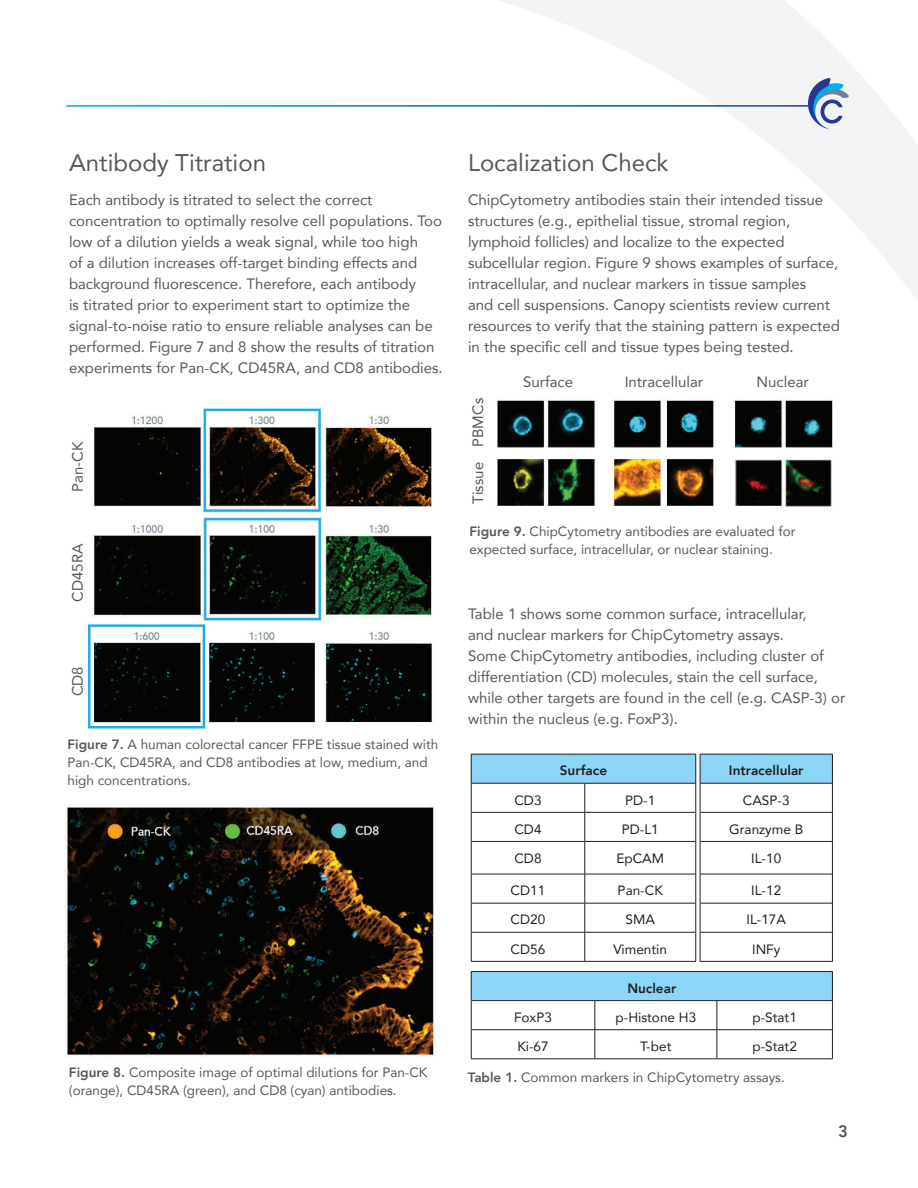
<style>
.page{position:relative;width:918px;height:1188px;background:#fff}
.page>*{position:absolute;margin:0;border:0;box-sizing:border-box;transform-origin:0 0}
.t1{font:24px "Avenir";color:#57585a}
.t2{font:800 16.5px "Avenir";color:#57585a}
.t3{font:15px/21px "Avenir";color:#57585a}
.t4{font:13.5px/18px "Avenir";color:#57585a}
.t5{font:13.5px/29.1px "Avenir";color:#231f20;text-align:center}
.t6{font:800 13.5px "Avenir";color:#231f20}
.s1{font-weight:800}
</style>
<div class="page">
<svg style="left:498px;top:0;width:420px;height:301px"></svg>
<hr style="left:67px;top:105px;width:742px;height:2px;background:#fff">
<svg style="left:805px;top:78px;width:44px;height:51px"></svg>
<img style="left:497px;top:399px;width:336px;height:109px">
<hr style="left:471px;top:961px;width:114px;height:1px;background:#231f20">
<hr style="left:585px;top:961px;width:111px;height:1px;background:#231f20">
<hr style="left:700px;top:961px;width:133px;height:1px;background:#231f20">
<svg style="left:471px;top:754px;width:362px;height:207px"></svg>
<hr style="left:700px;top:754px;width:133px;height:1px;background:#231f20">
<hr style="left:700px;top:783px;width:132px;height:1px;background:#231f20">
<svg style="left:471px;top:972px;width:362px;height:87px"></svg>
<hr style="left:471px;top:1059px;width:124px;height:1px;background:#231f20">
<hr style="left:595px;top:1059px;width:122px;height:1px;background:#231f20">
<hr style="left:717px;top:1059px;width:116px;height:1px;background:#231f20">
<hr style="left:471px;top:971px;width:124px;height:1px;background:#231f20">
<hr style="left:595px;top:971px;width:122px;height:1px;background:#231f20">
<hr style="left:717px;top:971px;width:116px;height:1px;background:#231f20">
<hr style="left:471px;top:1000px;width:124px;height:1px;background:#231f20">
<hr style="left:595px;top:1000px;width:122px;height:1px;background:#231f20">
<hr style="left:717px;top:1000px;width:115px;height:1px;background:#231f20">
<img style="left:85px;top:406px;width:348px;height:324px">
<img style="left:65px;top:804px;width:369px;height:253px">
<h1 class="t1" style="left:69px;top:143px;width:199px">Antibody Titration</h1>
<p class="t3" style="left:69px;top:189px;width:375px">Each antibody is titrated to select the correct concentration to optimally resolve cell populations. Too low of a dilution yields a weak signal, while too high<br>of a dilution increases off-target binding effects and background fluorescence. Therefore, each antibody<br>is titrated prior to experiment start to optimize the signal-to-noise ratio to ensure reliable analyses can be performed. Figure 7 and 8 show the results of titration experiments for Pan-CK, CD45RA, and CD8 antibodies.</p>
<p class="t3" style="left:67px;top:492px;width:52px;rotate:-90deg">Pan-CK</p>
<p class="t3" style="left:67px;top:602px;width:60px;rotate:-90deg">CD45RA</p>
<p class="t3" style="left:67px;top:696px;width:32px;rotate:-90deg">CD8</p>
<p class="t4" style="left:68px;top:735px;width:372px"><span class="s1">Figure 7.</span> A human colorectal cancer FFPE tissue stained with<br>Pan-CK, CD45RA, and CD8 antibodies at low, medium, and high concentrations.</p>
<p class="t4" style="left:69px;top:1063px;width:360px"><span class="s1">Figure 8.</span> Composite image of optimal dilutions for Pan-CK (orange), CD45RA (green), and CD8 (cyan) antibodies.</p>
<h1 class="t1" style="left:468px;top:143px;width:202px">Localization Check</h1>
<p class="t3" style="left:468px;top:191px;width:373px">ChipCytometry antibodies stain their intended tissue structures (e.g., epithelial tissue, stromal region, lymphoid follicles) and localize to the expected subcellular region. Figure 9 shows examples of surface, intracellular, and nuclear markers in tissue samples<br>and cell suspensions. Canopy scientists review current resources to verify that the staining pattern is expected in the specific cell and tissue types being tested.</p>
<p class="t3" style="left:467px;top:504px;width:107px;rotate:-90deg">Tissue PBMCs</p>
<p class="t3" style="left:523px;top:371px;width:52px">Surface</p>
<p class="t3" style="left:625px;top:371px;width:80px">Intracellular</p>
<p class="t3" style="left:757px;top:371px;width:54px">Nuclear</p>
<p class="t4" style="left:469px;top:523px;width:328px"><span class="s1">Figure 9.</span> ChipCytometry antibodies are evaluated for expected surface, intracellular, or nuclear staining.</p>
<p class="t3" style="left:468px;top:603px;width:379px">Table 1 shows some common surface, intracellular,<br>and nuclear markers for ChipCytometry assays.<br>Some ChipCytometry antibodies, including cluster of differentiation (CD) molecules, stain the cell surface, while other targets are found in the cell (e.g. CASP-3) or within the nucleus (e.g. FoxP3).</p>
<p class="t6" style="left:560px;top:765px;width:49px">Surface</p>
<p class="t5" style="left:514px;top:785px;width:29px">CD3</p>
<p class="t5" style="left:625px;top:785px;width:32px">PD-1</p>
<p class="t5" style="left:514px;top:814px;width:29px">CD4</p>
<p class="t5" style="left:622px;top:814px;width:38px">PD-L1</p>
<p class="t5" style="left:514px;top:843px;width:29px">CD8</p>
<p class="t5" style="left:616px;top:843px;width:49px">EpCAM</p>
<p class="t5" style="left:511px;top:876px;width:36px">CD11</p>
<p class="t5" style="left:618px;top:876px;width:47px">Pan-CK</p>
<p class="t5" style="left:511px;top:905px;width:36px">CD20</p>
<p class="t5" style="left:626px;top:905px;width:31px">SMA</p>
<p class="t5" style="left:511px;top:934px;width:36px">CD56</p>
<p class="t5" style="left:613px;top:935px;width:55px">Vimentin</p>
<p class="t6" style="left:627px;top:982px;width:51px">Nuclear</p>
<p class="t6" style="left:729px;top:760px;width:76px">Intracellular</p>
<p class="t5" style="left:729px;top:785px;width:75px">CASP-3<br>Granzyme B<br>IL-10</p>
<p class="t5" style="left:747px;top:876px;width:41px">IL-12<br>IL-17A<br>INFy</p>
<p class="t5" style="left:514px;top:1002px;width:39px">FoxP3</p>
<p class="t5" style="left:616px;top:1002px;width:82px">p-Histone H3</p>
<p class="t5" style="left:752px;top:1002px;width:46px">p-Stat1</p>
<p class="t5" style="left:517px;top:1031px;width:33px">Ki-67</p>
<p class="t5" style="left:640px;top:1031px;width:33px">T-bet</p>
<p class="t5" style="left:752px;top:1031px;width:46px">p-Stat2</p>
<p class="t4" style="left:468px;top:1068px;width:318px"><span class="s1">Table 1.</span> Common markers in ChipCytometry assays.</p>
<p class="t2" style="left:838px;top:1124px;width:11px">3</p>
</div>
